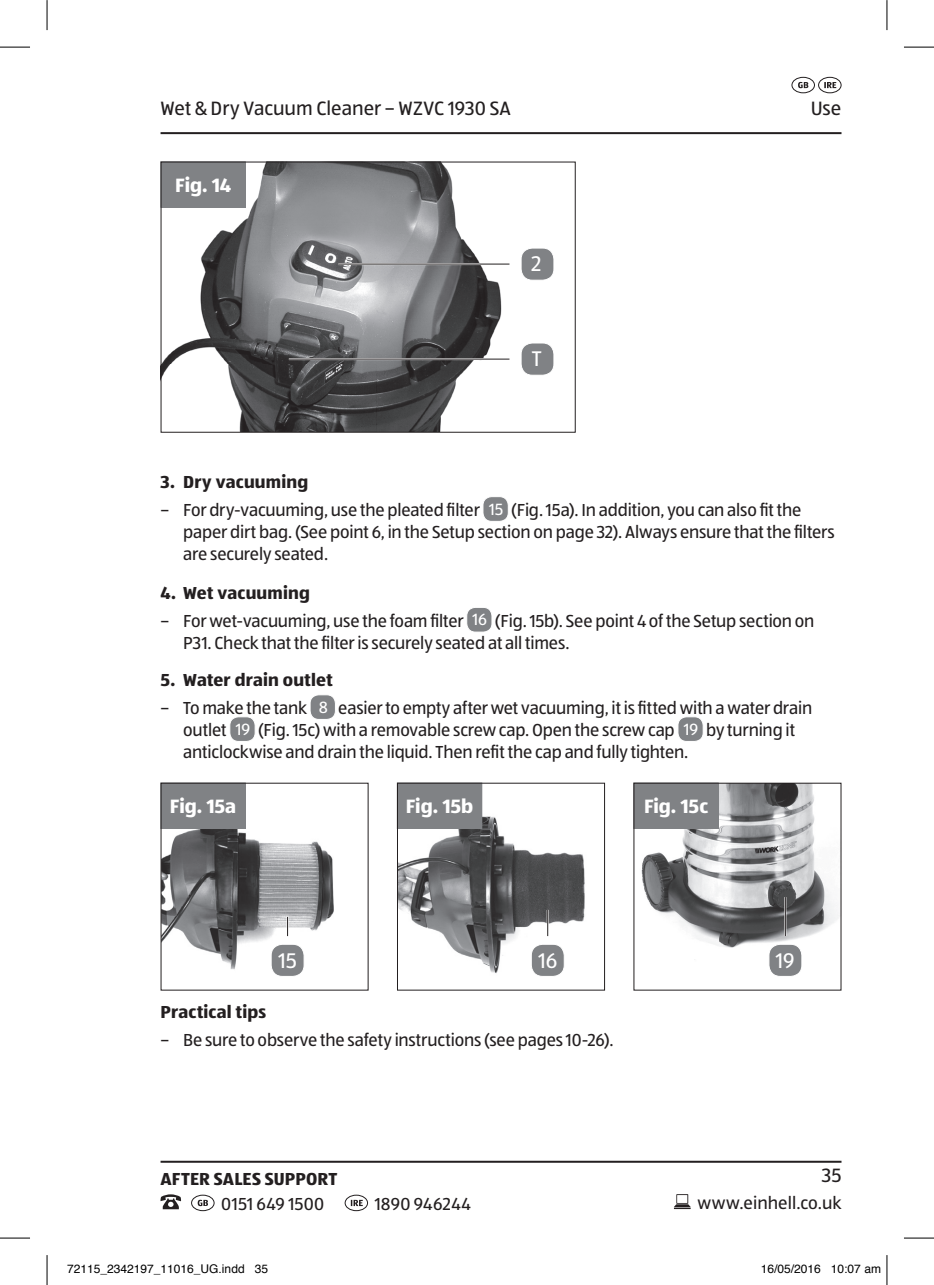
<style>
.page{position:relative;width:934px;height:1285px;background:#fff}
.page>*{position:absolute;margin:0;border:0;box-sizing:border-box;transform-origin:0 0}
.t1{font:22px "ALDISUEDOT";color:#fff}
.t2{font:20px "ALDISUEDOT";color:#231f20}
.t3{font:700 20px "ALDISUEDOT";color:#fff}
.t4{font:18px/22px "ALDISUEDOT";letter-spacing:-.01em;color:#231f20}
.t5{font:700 18px "ALDISUEDOT";letter-spacing:.01em;color:#231f20}
.t6{font:18px "ALDISUEDOT";letter-spacing:.01em;color:#231f20}
.t7{font:18px "ALDISUEDOT";letter-spacing:.015em;color:#231f20}
.t8{font:12px "Helvetica";color:#000}
.s1{font-size:16.8px;color:#fff}
</style>
<div class="page">
<hr style="left:160px;top:1160px;width:681px;height:2px;background:#231f20">
<svg style="left:160px;top:1194px;width:21px;height:15px"></svg>
<div style="left:191px;top:1194px;width:23px;height:17px;border:1px solid #231f20;border-radius:50%"></div>
<svg style="left:198px;top:1199px;width:10px;height:7px"></svg>
<div style="left:344px;top:1194px;width:24px;height:17px;border:1px solid #231f20;border-radius:50%"></div>
<svg style="left:350px;top:1199px;width:12px;height:7px"></svg>
<svg style="left:673px;top:1194px;width:17px;height:15px"></svg>
<hr style="left:160px;top:132px;width:681px;height:2px;background:#231f20">
<div style="left:791px;top:77px;width:23px;height:16px;border:1px solid #231f20;border-radius:50%"></div>
<svg style="left:798px;top:82px;width:10px;height:6px"></svg>
<div style="left:817px;top:77px;width:24px;height:16px;border:1px solid #231f20;border-radius:50%"></div>
<svg style="left:824px;top:82px;width:12px;height:6px"></svg>
<img style="left:162px;top:163px;width:348px;height:268px">
<div style="left:161px;top:162px;width:84px;height:45px;background:#808285"></div>
<div style="left:160px;top:161px;width:85px;height:47px;border:1px solid #808285"></div>
<hr style="left:338px;top:263px;width:171px;height:2px;background:#fff">
<hr style="left:338px;top:264px;width:171px;height:1px;background:#231f20">
<hr style="left:289px;top:358px;width:220px;height:2px;background:#231f20">
<div style="left:160px;top:161px;width:415px;height:272px;border:1px solid #231f20"></div>
<div style="left:521px;top:248px;width:32px;height:32px;background:#808285;border-radius:11px"></div>
<div style="left:520px;top:248px;width:34px;height:33px;border:1px solid #fff;border-radius:11px"></div>
<div style="left:521px;top:343px;width:32px;height:32px;background:#808285;border-radius:11px"></div>
<div style="left:520px;top:342px;width:34px;height:34px;border:1px solid #fff;border-radius:11px"></div>
<div style="left:482px;top:496px;width:26px;height:25px;background:#808285;border-radius:9px"></div>
<div style="left:482px;top:496px;width:26px;height:26px;border:1px solid #fff;border-radius:9px"></div>
<div style="left:466px;top:607px;width:26px;height:25px;background:#808285;border-radius:9px"></div>
<div style="left:466px;top:607px;width:26px;height:25px;border:1px solid #fff;border-radius:9px"></div>
<div style="left:310px;top:695px;width:25px;height:24px;background:#808285;border-radius:9px"></div>
<div style="left:309px;top:694px;width:26px;height:26px;border:1px solid #fff;border-radius:9px"></div>
<div style="left:230px;top:717px;width:25px;height:24px;background:#808285;border-radius:9px"></div>
<div style="left:229px;top:716px;width:26px;height:26px;border:1px solid #fff;border-radius:9px"></div>
<div style="left:677px;top:717px;width:25px;height:24px;background:#808285;border-radius:9px"></div>
<div style="left:677px;top:716px;width:26px;height:26px;border:1px solid #fff;border-radius:9px"></div>
<img style="left:162px;top:784px;width:172px;height:191px">
<div style="left:161px;top:783px;width:84px;height:45px;background:#808285"></div>
<div style="left:160px;top:782px;width:85px;height:47px;border:1px solid #808285"></div>
<img style="left:399px;top:784px;width:186px;height:191px">
<div style="left:397px;top:783px;width:84px;height:45px;background:#808285"></div>
<div style="left:397px;top:782px;width:85px;height:47px;border:1px solid #808285"></div>
<div style="left:397px;top:782px;width:207px;height:208px;border:1px solid #231f20"></div>
<img style="left:641px;top:784px;width:198px;height:191px">
<div style="left:633px;top:783px;width:85px;height:45px;background:#808285"></div>
<div style="left:633px;top:782px;width:85px;height:47px;border:1px solid #808285"></div>
<div style="left:633px;top:782px;width:208px;height:208px;border:1px solid #231f20"></div>
<hr style="left:546px;top:910px;width:2px;height:26px;background:#fff">
<hr style="left:784px;top:897px;width:2px;height:39px;background:#fff">
<svg style="left:286px;top:917px;width:2px;height:19px"></svg>
<svg style="left:547px;top:910px;width:1px;height:26px"></svg>
<hr style="left:784px;top:897px;width:1px;height:39px;background:#231f20">
<div style="left:271px;top:944px;width:33px;height:32px;background:#808285;border-radius:11px"></div>
<div style="left:270px;top:943px;width:34px;height:34px;border:1px solid #fff;border-radius:11px"></div>
<div style="left:531px;top:944px;width:33px;height:32px;background:#808285;border-radius:11px"></div>
<div style="left:530px;top:943px;width:34px;height:34px;border:1px solid #fff;border-radius:11px"></div>
<div style="left:768px;top:944px;width:33px;height:32px;background:#808285;border-radius:11px"></div>
<div style="left:768px;top:943px;width:34px;height:34px;border:1px solid #fff;border-radius:11px"></div>
<hr style="left:0;top:47px;width:30px;height:1px;background:#000">
<hr style="left:903px;top:47px;width:30px;height:1px;background:#000">
<hr style="left:0;top:1237px;width:30px;height:1px;background:#000">
<hr style="left:903px;top:1237px;width:30px;height:1px;background:#000">
<hr style="left:47px;top:0;width:1px;height:30px;background:#000">
<hr style="left:47px;top:1255px;width:1px;height:30px;background:#000">
<hr style="left:886px;top:0;width:1px;height:30px;background:#000">
<hr style="left:886px;top:1255px;width:1px;height:30px;background:#000">
<p class="t2" style="left:160px;top:96px;width:352px">Wet &amp; Dry Vacuum Cleaner – WZVC 1930 SA</p>
<p class="t2" style="left:810px;top:96px;width:32px">Use</p>
<p class="t3" style="left:175px;top:172px;width:57px">Fig. 14</p>
<p class="t1" style="left:531px;top:250px;width:12px">2</p>
<p class="t1" style="left:531px;top:345px;width:11px">T</p>
<p class="t5" style="left:160px;top:470px;width:149px">3. Dry vacuuming</p>
<p class="t4" style="left:183px;top:498px;width:652px;text-indent:-23px">– For dry-vacuuming, use the pleated filter <span class="s1">15</span> (Fig. 15a). In addition, you can also fit the paper dirt bag. (See point 6, in the Setup section on page 32). Always ensure that the filters are securely seated.</p>
<p class="t5" style="left:160px;top:580px;width:151px">4. Wet vacuuming</p>
<p class="t4" style="left:183px;top:609px;width:632px;text-indent:-23px">– For wet-vacuuming, use the foam filter <span class="s1">16</span> (Fig. 15b). See point 4 of the Setup section on<br>P31. Check that the filter is securely seated at all times.</p>
<p class="t5" style="left:160px;top:668px;width:173px">5. Water drain outlet</p>
<p class="t4" style="left:183px;top:696px;width:630px;text-indent:-23px">– To make the tank <span class="s1">8</span> easier to empty after wet vacuuming, it is fitted with a water drain outlet <span class="s1">19</span> (Fig. 15c) with a removable screw cap. Open the screw cap <span class="s1">19</span> by turning it anticlockwise and drain the liquid. Then refit the cap and fully tighten.</p>
<p class="t3" style="left:170px;top:793px;width:68px">Fig. 15a</p>
<p class="t3" style="left:406px;top:793px;width:69px">Fig. 15b</p>
<p class="t3" style="left:643px;top:793px;width:65px">Fig. 15c</p>
<p class="t1" style="left:278px;top:946px;width:20px">15</p>
<p class="t1" style="left:538px;top:946px;width:20px">16</p>
<p class="t1" style="left:775px;top:946px;width:20px">19</p>
<p class="t5" style="left:160px;top:1000px;width:107px">Practical tips</p>
<p class="t4" style="left:160px;top:1028px;width:454px">– Be sure to observe the safety instructions (see pages 10-26).</p>
<p class="t2" style="left:821px;top:1162px;width:21px">35</p>
<p class="t5" style="left:160px;top:1166px;width:178px">AFTER SALES SUPPORT</p>
<p class="t6" style="left:221px;top:1192px;width:104px">0151 649 1500</p>
<p class="t7" style="left:374px;top:1192px;width:97px">1890 946244</p>
<p class="t4" style="left:697px;top:1191px;width:146px">www.einhell.co.uk</p>
<p class="t8" style="left:67px;top:1259px;width:202px">72115_2342197_11016_UG.indd 35</p>
<p class="t8" style="left:760px;top:1259px;width:122px">16/05/2016 10:07 am</p>
</div>
